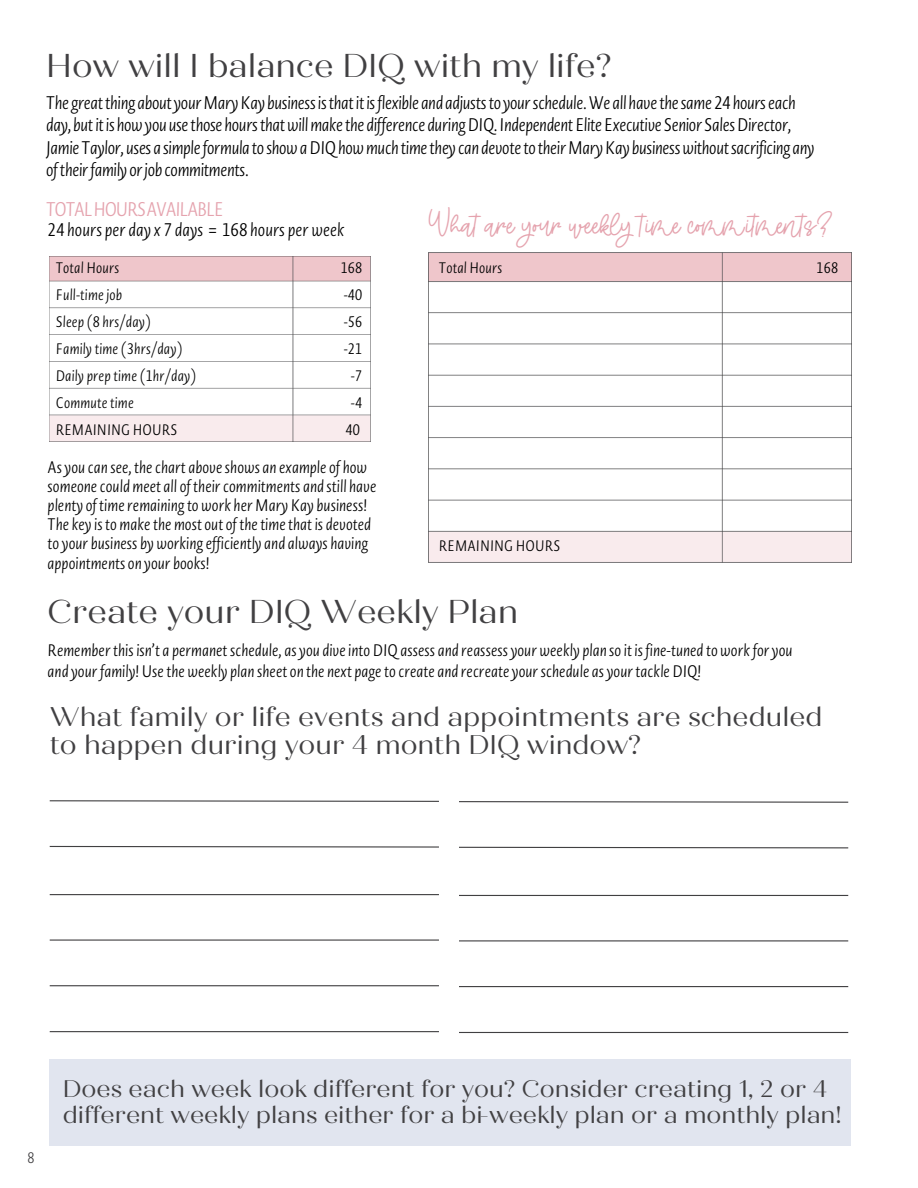
<style>
.page{position:relative;width:918px;height:1188px;background:#fff}
.page>*{position:absolute;margin:0;border:0;box-sizing:border-box;transform-origin:0 0}
.t1{font:43.5px "Bellamona";color:#e5a3ae}
.t2{font:33px "Quiche Display";color:#414042}
.t3{font:27px/28.2px "Quiche Display";color:#414042}
.t4{font:24px/25.8px "Quiche Display";color:#414042}
.t5{font:italic 300 19.5px "Novel Sans Cond Pro";letter-spacing:-.06em;color:#e5a3ae}
.t6{font:italic 300 18px/22.5px "Novel Sans Cond Pro";letter-spacing:-.02em;color:#000}
.t7{font:italic 300 18px "Novel Sans Cond Pro";color:#000}
.t8{font:italic 300 16.5px/19.2px "Novel Sans Cond Pro";color:#000}
.t9{font:italic 300 15px/27px "Novel Sans Cond Pro";letter-spacing:.01em;color:#000}
.t10{font:300 expanded 15px "Novel Sans Cond Pro";color:#414042}
</style>
<div class="page">
<img style="left:50px;top:256px;width:320px;height:186px">
<img style="left:428px;top:253px;width:423px;height:309px">
<svg style="left:49px;top:800px;width:390px;height:2px"></svg>
<svg style="left:49px;top:845px;width:390px;height:3px"></svg>
<hr style="left:50px;top:894px;width:389px;height:1px;background:#414042">
<hr style="left:50px;top:940px;width:389px;height:1px;background:#414042">
<hr style="left:50px;top:985px;width:389px;height:1px;background:#414042">
<hr style="left:50px;top:1031px;width:389px;height:1px;background:#414042">
<svg style="left:459px;top:801px;width:390px;height:2px"></svg>
<svg style="left:459px;top:846px;width:390px;height:3px"></svg>
<hr style="left:459px;top:895px;width:389px;height:1px;background:#414042">
<hr style="left:459px;top:940px;width:389px;height:1px;background:#414042">
<hr style="left:459px;top:986px;width:389px;height:1px;background:#414042">
<hr style="left:459px;top:1032px;width:389px;height:1px;background:#414042">
<div style="left:50px;top:1059px;width:801px;height:87px;background:#e1e5ef"></div>
<h2 class="t2" style="left:46px;top:46px;width:567px">How will I balance DIQ with my life?</h2>
<p class="t6" style="left:46px;top:93px;width:770px">The greatthing about yourMaryKay businessisthatitisflexible and adjuststo yourschedule.We all havethesame24hourseach day, butitis howyou usethose hoursthatwillmakethe difference duringDIQ.IndependentEliteExecutiveSeniorSalesDirector, JamieTaylor, uses a simpleformula to showaDIQhowmuch timethey can devoteto theirMaryKay businesswithoutsacrificing any oftheirfamily orjob commitments.</p>
<p class="t5" style="left:46px;top:200px;width:179px">TOTALHOURSAVAILABLE</p>
<p class="t7" style="left:48px;top:222px;width:298px">24 hours per day x 7 days = 168 hours perweek</p>
<h1 class="t1" style="left:428px;top:199px;width:406px">What are your weekly time commitments?</h1>
<p class="t9" style="left:439px;top:256px;width:65px">Total Hours</p>
<p class="t9" style="left:56px;top:256px;width:142px">Total Hours<br>Full-time job<br>Sleep (8 hrs/day)<br>Family time (3hrs/day)<br>Daily prep time (1hr/day)<br>Commute time<br>REMAINING HOURS</p>
<p class="t9" style="left:341px;top:256px;width:23px;text-align:right">168 -40 -56 -21 -7 -4<br>40</p>
<p class="t9" style="left:817px;top:256px;width:23px">168</p>
<p class="t8" style="left:48px;top:460px;width:330px">As you can see, thechart aboveshows an example of how someonecouldmeet all of theircommitments and still have plenty of timeremaining towork her Mary Kay business!<br>The key istomakethemost out of thetimethat is devoted to your business byworking efficiently and always having appointments on your books!</p>
<h2 class="t2" style="left:48px;top:592px;width:472px">Create your DIQ Weekly Plan</h2>
<p class="t8" style="left:48px;top:642px;width:747px;line-height:21.3px">Rememberthisisn’t a permanetschedule, as you diveintoDIQassess and reassess yourweekly plan so it isfine-tuned towork for you and yourfamily!Usetheweekly plan sheet on the next pageto create and recreate yourschedule as yourtackleDIQ!</p>
<h3 class="t3" style="left:50px;top:703px;width:774px">What family or life events and appointments are scheduled to happen during your 4 month DIQ window?</h3>
<p class="t9" style="left:439px;top:534px;width:123px">REMAINING HOURS</p>
<p class="t10" style="left:28px;top:1150px;width:9px">8</p>
<h3 class="t4" style="left:63px;top:1076px;width:780px">Does each week look different for you? Consider creating 1, 2 or 4 different weekly plans either for a bi weekly plan or a monthly plan!</h3>
<h3 class="t4" style="left:479px;top:1102px;width:12px">-</h3>
</div>
